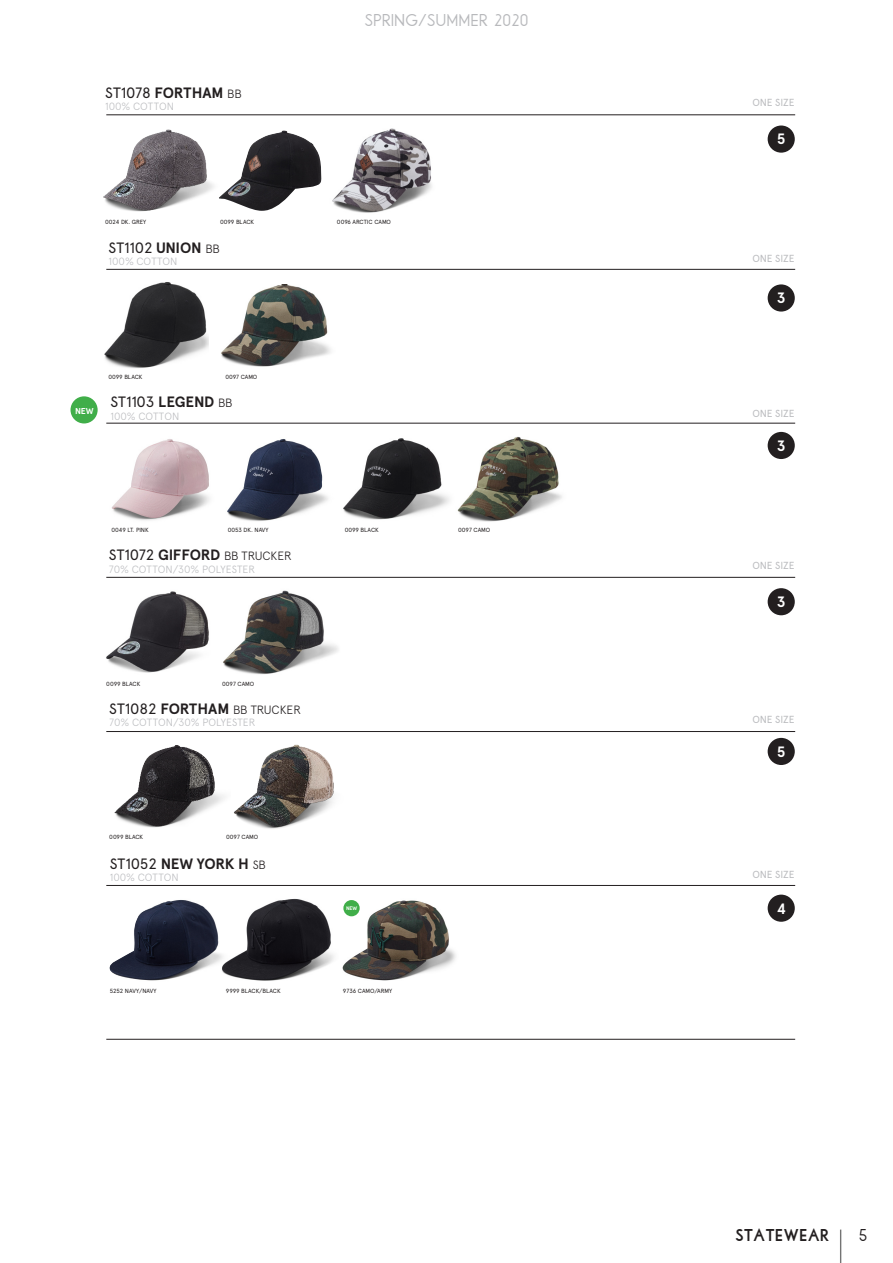
<style>
.page{position:relative;width:893px;height:1263px;background:#fff}
.page>*{position:absolute;margin:0;border:0;box-sizing:border-box;transform-origin:0 0}
.t1{font:33.15px "Courier";color:#1c1c1c;scale:.41 1}
.t2{font:700 15px "Apercu";letter-spacing:-.015em;color:#231f20}
.t3{font:15px "Apercu";letter-spacing:-.01em;color:#231f20}
.t4{font:700 15px "Apercu";color:#fff}
.t5{font:300 12px "Apercu";color:#231f20}
.t6{font:12px "Libby";color:#b8b9bc}
.t7{font:700 12px "Libby";color:#231f20}
.t8{font:12px "Libby";color:#231f20}
.t9{font:300 10.5px "Apercu";color:#bcbdc0}
.t10{font:10.2px "Apercu";letter-spacing:-.015em;color:#bcbdc0}
.t11{font:700 8.55px "Apercu";color:#fff}
.t12{font:6px "Apercu";letter-spacing:-.01em;color:#231f20}
.t13{font:700 5.1px "Apercu";color:#fff}
.s1{font-weight:400}
.s2{font-weight:300;font-size:12px}
.s3{font-weight:700}
.s4{font-weight:400;font-size:15px}
.s5{font-weight:700;font-size:15px}
</style>
<div class="page">
<hr style="left:106px;top:115px;width:689px;height:1px;background:#231f20">
<hr style="left:106px;top:269px;width:689px;height:1px;background:#231f20">
<hr style="left:106px;top:423px;width:689px;height:1px;background:#231f20">
<hr style="left:106px;top:577px;width:689px;height:1px;background:#231f20">
<hr style="left:106px;top:731px;width:689px;height:1px;background:#231f20">
<hr style="left:106px;top:885px;width:689px;height:1px;background:#231f20">
<hr style="left:106px;top:1039px;width:689px;height:1px;background:#231f20">
<img style="left:104px;top:282px;width:105px;height:86px">
<img style="left:221px;top:284px;width:110px;height:83px">
<img style="left:224px;top:130px;width:98px;height:81px">
<img style="left:103px;top:129px;width:121px;height:83px">
<img style="left:332px;top:128px;width:100px;height:85px">
<div style="left:768px;top:126px;width:27px;height:27px;background:#231f20;border-radius:50%"></div>
<img style="left:106px;top:591px;width:103px;height:82px">
<div style="left:71px;top:396px;width:27px;height:27px;background:#40ae49;border-radius:50%"></div>
<div style="left:768px;top:432px;width:27px;height:27px;background:#231f20;border-radius:50%"></div>
<div style="left:768px;top:284px;width:27px;height:28px;background:#231f20;border-radius:50%"></div>
<div style="left:768px;top:588px;width:27px;height:27px;background:#231f20;border-radius:50%"></div>
<img style="left:111px;top:439px;width:99px;height:82px">
<img style="left:227px;top:439px;width:101px;height:82px">
<img style="left:343px;top:436px;width:219px;height:86px">
<img style="left:234px;top:744px;width:100px;height:85px">
<img style="left:114px;top:745px;width:111px;height:83px">
<div style="left:768px;top:738px;width:27px;height:27px;background:#231f20;border-radius:50%"></div>
<img style="left:342px;top:900px;width:114px;height:81px">
<img style="left:230px;top:898px;width:104px;height:83px">
<img style="left:109px;top:900px;width:121px;height:81px">
<div style="left:343px;top:900px;width:17px;height:16px;background:#40ae49;border-radius:50%"></div>
<div style="left:768px;top:895px;width:27px;height:27px;background:#231f20;border-radius:50%"></div>
<img style="left:223px;top:590px;width:115px;height:84px">
<h3 class="t6" style="left:364px;top:13px;width:166px">SPRING/SUMMER 2020</h3>
<p class="t2" style="left:105px;top:83px;width:138px"><span class="s1">ST1078</span> FORTHAM <span class="s2">BB</span></p>
<p class="t9" style="left:105px;top:100px;width:70px">100% COTTON</p>
<p class="t10" style="left:752px;top:97px;width:44px">ONE SIZE</p>
<p class="t4" style="left:777px;top:130px;width:10px">5</p>
<p class="t12" style="left:105px;top:218px;width:42px">0024 DK. GREY</p>
<p class="t12" style="left:220px;top:218px;width:35px">0099 BLACK</p>
<p class="t12" style="left:337px;top:218px;width:56px">0096 ARCTIC CAMO</p>
<p class="t3" style="left:109px;top:238px;width:113px">ST1102 <span class="s3">UNION</span> <span class="s2">BB</span></p>
<p class="t9" style="left:109px;top:255px;width:70px">100% COTTON</p>
<p class="t10" style="left:752px;top:252px;width:44px">ONE SIZE</p>
<p class="t4" style="left:777px;top:289px;width:10px">3</p>
<p class="t11" style="left:75px;top:405px;width:20px">NEW</p>
<p class="t12" style="left:109px;top:374px;width:35px">0099 BLACK</p>
<p class="t12" style="left:225px;top:374px;width:34px">0097 CAMO</p>
<p class="t3" style="left:110px;top:393px;width:124px">ST1103 <span class="s3">LEGEND</span> <span class="s2">BB</span></p>
<p class="t9" style="left:110px;top:410px;width:70px">100% COTTON</p>
<p class="t10" style="left:752px;top:407px;width:44px">ONE SIZE</p>
<p class="t4" style="left:777px;top:436px;width:10px">3</p>
<p class="t12" style="left:111px;top:526px;width:39px">0049 LT. PINK</p>
<p class="t12" style="left:228px;top:526px;width:42px">0053 DK. NAVY</p>
<p class="t12" style="left:345px;top:526px;width:35px">0099 BLACK</p>
<p class="t12" style="left:458px;top:526px;width:34px">0097 CAMO</p>
<p class="t5" style="left:109px;top:549px;width:184px"><span class="s4">ST1072</span> <span class="s5">GIFFORD</span> BB TRUCKER</p>
<p class="t9" style="left:109px;top:563px;width:148px">70% COTTON/30% POLYESTER</p>
<p class="t10" style="left:752px;top:560px;width:44px">ONE SIZE</p>
<p class="t12" style="left:106px;top:680px;width:35px">0099 BLACK</p>
<p class="t12" style="left:222px;top:680px;width:34px">0097 CAMO</p>
<p class="t4" style="left:777px;top:593px;width:10px">3</p>
<p class="t5" style="left:109px;top:702px;width:193px"><span class="s4">ST1082</span> <span class="s5">FORTHAM</span> BB TRUCKER</p>
<p class="t9" style="left:109px;top:716px;width:148px">70% COTTON/30% POLYESTER</p>
<p class="t10" style="left:752px;top:713px;width:44px">ONE SIZE</p>
<p class="t4" style="left:777px;top:742px;width:10px">5</p>
<p class="t12" style="left:109px;top:833px;width:35px">0099 BLACK</p>
<p class="t12" style="left:226px;top:833px;width:34px">0097 CAMO</p>
<p class="t2" style="left:110px;top:854px;width:158px"><span class="s1">ST1052</span> NEW YORK H <span class="s2">SB</span></p>
<p class="t9" style="left:110px;top:871px;width:70px">100% COTTON</p>
<p class="t10" style="left:752px;top:868px;width:44px">ONE SIZE</p>
<p class="t12" style="left:110px;top:987px;width:48px">5252 NAVY/NAVY</p>
<p class="t12" style="left:226px;top:987px;width:56px">9999 BLACK/BLACK</p>
<p class="t13" style="left:346px;top:905px;width:13px">NEW</p>
<p class="t4" style="left:777px;top:899px;width:11px">4</p>
<p class="t12" style="left:343px;top:987px;width:51px">9736 CAMO/ARMY</p>
<h3 class="t7" style="left:735px;top:1228px;width:95px">STATEWEAR</h3>
<h3 class="t8" style="left:859px;top:1228px;width:10px">5</h3>
<h1 class="t1" style="left:837px;top:1219px;width:21px">|</h1>
</div>
